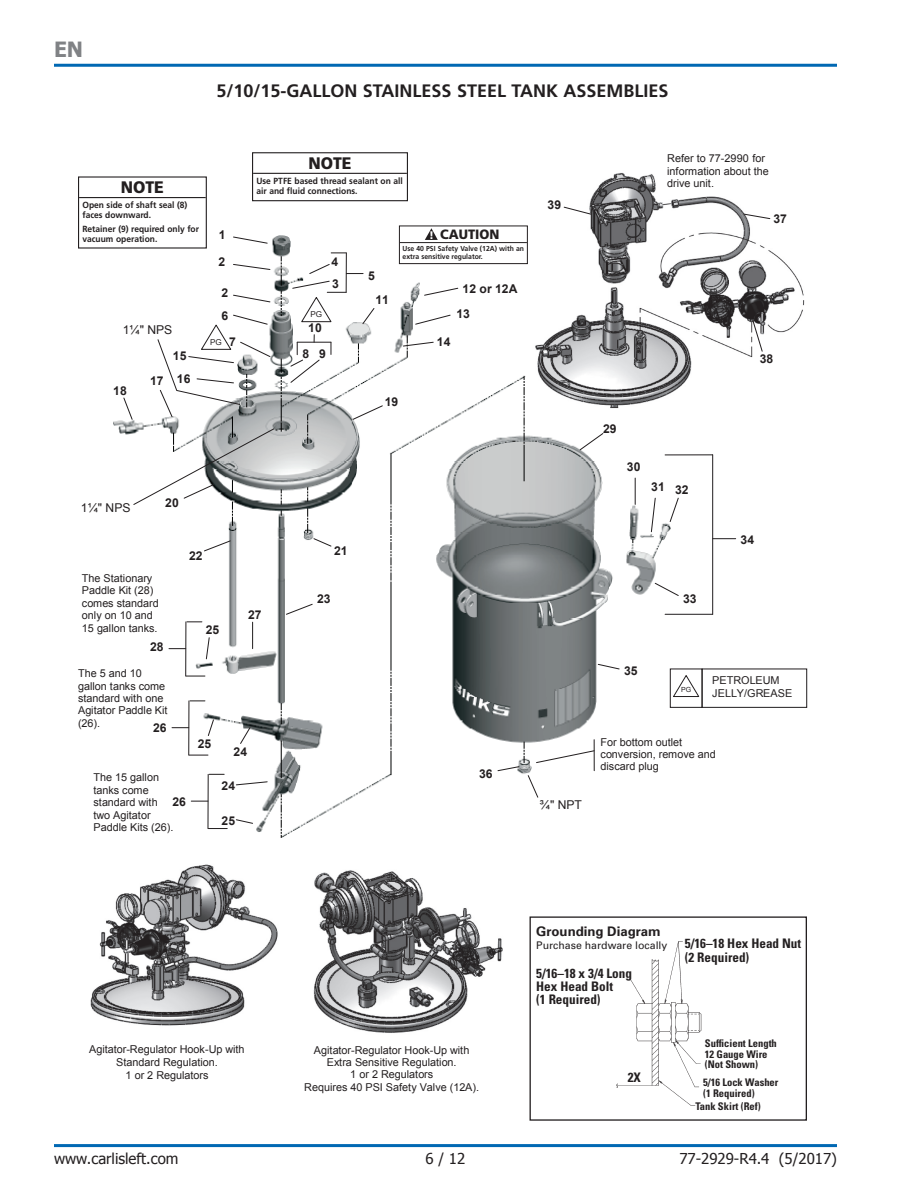
<style>
.page{position:relative;width:918px;height:1188px;background:#fff}
.page>*{position:absolute;margin:0;border:0;box-sizing:border-box;transform-origin:0 0}
.t1{font:700 21px "Tahoma";color:#808285}
.t2{font:700 18px "Frutiger";color:#231f20}
.t3{font:900 16.65px "Frutiger";color:#231f20;scale:.95 1}
.t4{font:15px "Tahoma";color:#231f20}
.t5{font:900 13.5px "Frutiger";color:#231f20;scale:.95 1}
.t6{font:700 condensed 13.2px/13.2px "Univers";color:#231f20}
.t7{font:700 13.2px "Univers";color:#231f20}
.t8{font:700 12.15px/26.4px "Arial";letter-spacing:.005em;color:#231f20}
.t9{font:12.15px "Arial";color:#231f20}
.t10{font:900 10.95px "Frutiger";color:#fff}
.t11{font:10.8px/12.5px "Arial";letter-spacing:-.005em;color:#231f20}
.t12{font:700 condensed 10.5px/10.5px "Univers";color:#231f20}
.t13{font:10.5px "Univers";color:#231f20}
.t14{font:700 8.85px/10.1px "Frutiger";color:#231f20;scale:.95 1}
.t15{font:8.1px "Arial";color:#231f20}
.t16{font:700 7.2px/8.1px "Frutiger";color:#231f20;scale:.95 1}
.t17{font:7.05px "Arial";color:#231f20}
.s1{font-weight:700;font-size:12.15px}
</style>
<div class="page">
<img style="left:113px;top:230px;width:562px;height:608px">
<img style="left:90px;top:864px;width:413px;height:169px">
<img style="left:530px;top:173px;width:275px;height:250px">
<svg style="left:232px;top:236px;width:36px;height:8px"></svg>
<svg style="left:232px;top:263px;width:39px;height:8px"></svg>
<svg style="left:232px;top:294px;width:39px;height:9px"></svg>
<svg style="left:423px;top:287px;width:36px;height:9px"></svg>
<svg style="left:414px;top:314px;width:37px;height:11px"></svg>
<svg style="left:402px;top:341px;width:32px;height:6px"></svg>
<svg style="left:203px;top:540px;width:29px;height:12px"></svg>
<svg style="left:285px;top:603px;width:29px;height:13px"></svg>
<svg style="left:579px;top:432px;width:25px;height:19px"></svg>
<svg style="left:635px;top:478px;width:1px;height:26px"></svg>
<svg style="left:123px;top:397px;width:10px;height:24px"></svg>
<svg style="left:331px;top:252px;width:15px;height:1px"></svg>
<hr style="left:346px;top:253px;width:1px;height:39px;background:#231f20">
<svg style="left:207px;top:719px;width:8px;height:18px"></svg>
<svg style="left:239px;top:726px;width:12px;height:19px"></svg>
<svg style="left:190px;top:700px;width:15px;height:1px"></svg>
<svg style="left:189px;top:755px;width:19px;height:1px"></svg>
<hr style="left:188px;top:701px;width:1px;height:54px;background:#231f20">
<svg style="left:172px;top:727px;width:17px;height:1px"></svg>
<svg style="left:650px;top:497px;width:6px;height:36px"></svg>
<svg style="left:669px;top:497px;width:10px;height:26px"></svg>
<svg style="left:654px;top:582px;width:25px;height:15px"></svg>
<svg style="left:597px;top:663px;width:23px;height:7px"></svg>
<hr style="left:665px;top:614px;width:48px;height:1px;background:#231f20">
<hr style="left:712px;top:455px;width:1px;height:159px;background:#231f20">
<svg style="left:713px;top:538px;width:23px;height:1px"></svg>
<hr style="left:665px;top:454px;width:48px;height:1px;background:#231f20">
<svg style="left:497px;top:766px;width:23px;height:6px"></svg>
<svg style="left:209px;top:774px;width:15px;height:1px"></svg>
<svg style="left:209px;top:828px;width:18px;height:1px"></svg>
<hr style="left:207px;top:774px;width:2px;height:55px;background:#231f20">
<svg style="left:191px;top:801px;width:17px;height:1px"></svg>
<svg style="left:235px;top:819px;width:19px;height:6px"></svg>
<svg style="left:235px;top:781px;width:33px;height:5px"></svg>
<svg style="left:187px;top:621px;width:15px;height:1px"></svg>
<svg style="left:186px;top:676px;width:19px;height:1px"></svg>
<hr style="left:185px;top:622px;width:1px;height:54px;background:#231f20">
<svg style="left:169px;top:648px;width:16px;height:1px"></svg>
<svg style="left:252px;top:622px;width:1px;height:27px"></svg>
<svg style="left:205px;top:637px;width:5px;height:23px"></svg>
<svg style="left:313px;top:537px;width:19px;height:10px"></svg>
<hr style="left:297px;top:342px;width:34px;height:1px;background:#231f20">
<svg style="left:330px;top:342px;width:1px;height:12px"></svg>
<svg style="left:290px;top:335px;width:31px;height:49px"></svg>
<svg style="left:292px;top:263px;width:83px;height:62px"></svg>
<svg style="left:352px;top:405px;width:32px;height:16px"></svg>
<svg style="left:535px;top:750px;width:59px;height:14px"></svg>
<hr style="left:594px;top:740px;width:1px;height:31px;background:#231f20">
<div style="left:670px;top:668px;width:33px;height:40px;border:1px solid #231f20"></div>
<svg style="left:672px;top:674px;width:28px;height:23px"></svg>
<div style="left:702px;top:668px;width:105px;height:40px;border:1px solid #231f20"></div>
<svg style="left:157px;top:314px;width:114px;height:104px"></svg>
<svg style="left:133px;top:428px;width:142px;height:78px"></svg>
<svg style="left:527px;top:774px;width:12px;height:24px"></svg>
<svg style="left:751px;top:319px;width:12px;height:33px"></svg>
<svg style="left:563px;top:206px;width:29px;height:9px"></svg>
<svg style="left:743px;top:213px;width:28px;height:7px"></svg>
<div style="left:530px;top:916px;width:277px;height:205px;border:1px solid #231f20"></div>
<img style="left:616px;top:941px;width:86px;height:165px">
<hr style="left:253px;top:173px;width:154px;height:1px;background:#231f20">
<div style="left:252px;top:152px;width:156px;height:49px;border:1px solid #231f20"></div>
<hr style="left:400px;top:242px;width:127px;height:1px;background:#231f20">
<div style="left:399px;top:225px;width:129px;height:39px;border:1px solid #231f20"></div>
<svg style="left:425px;top:228px;width:13px;height:12px"></svg>
<hr style="left:79px;top:197px;width:127px;height:1px;background:#231f20">
<div style="left:78px;top:176px;width:129px;height:73px;border:1px solid #231f20"></div>
<hr style="left:54px;top:64px;width:783px;height:3px;background:#0168b3">
<hr style="left:54px;top:1144px;width:783px;height:3px;background:#0168b3">
<h1 class="t1" style="left:54px;top:35px;width:31px">EN</h1>
<p class="t2" style="left:216px;top:80px;width:454px">5/10/15-GALLON STAINLESS STEEL TANK ASSEMBLIES</p>
<p class="t3" style="left:121px;top:177px;width:47px">NOTE</p>
<p class="t14" style="left:82px;top:200px;width:112px">Open side of shaft seal (8) faces downward.</p>
<p class="t14" style="left:82px;top:224px;width:124px">Retainer (9) required only for vacuum operation.</p>
<p class="t9" style="left:123px;top:323px;width:51px">1¼" NPS</p>
<p class="t8" style="left:218px;top:222px;width:9px">1<br>2</p>
<p class="t8" style="left:222px;top:280px;width:8px">2</p>
<p class="t8" style="left:222px;top:303px;width:8px">6</p>
<p class="t15" style="left:210px;top:338px;width:27px">PG <span class="s1">7</span></p>
<p class="t3" style="left:308px;top:153px;width:47px">NOTE</p>
<p class="t14" style="left:256px;top:176px;width:156px">Use PTFE based thread sealant on all air and fluid connections.</p>
<p class="t15" style="left:311px;top:310px;width:13px">PG</p>
<p class="t8" style="left:308px;top:315px;width:15px">10</p>
<p class="t8" style="left:331px;top:249px;width:8px">4</p>
<p class="t8" style="left:332px;top:271px;width:8px">3</p>
<p class="t8" style="left:368px;top:262px;width:8px">5</p>
<p class="t8" style="left:375px;top:287px;width:15px">11</p>
<p class="t5" style="left:440px;top:226px;width:64px">CAUTION</p>
<p class="t16" style="left:403px;top:245px;width:129px">Use 40 PSI Safety Valve (12A) with an extra sensitive regulator.</p>
<p class="t10" style="left:429px;top:229px;width:6px">!</p>
<p class="t8" style="left:456px;top:276px;width:63px;line-height:24.9px;text-indent:6px">12 or 12A<br>13</p>
<p class="t8" style="left:437px;top:329px;width:15px">14</p>
<p class="t8" style="left:548px;top:192px;width:15px">39</p>
<p class="t11" style="left:667px;top:152px;width:103px">Refer to 77-2990 for information about the drive unit.</p>
<p class="t8" style="left:774px;top:206px;width:15px">37</p>
<p class="t8" style="left:113px;top:377px;width:15px">18</p>
<p class="t8" style="left:150px;top:368px;width:15px">17</p>
<p class="t8" style="left:173px;top:342px;width:15px">15</p>
<p class="t8" style="left:302px;top:341px;width:25px">8 9</p>
<p class="t8" style="left:177px;top:366px;width:15px">16</p>
<p class="t9" style="left:81px;top:501px;width:51px">1¼" NPS</p>
<p class="t8" style="left:165px;top:490px;width:15px">20</p>
<p class="t8" style="left:189px;top:542px;width:15px">22</p>
<p class="t8" style="left:334px;top:537px;width:15px">21</p>
<p class="t11" style="left:82px;top:572px;width:78px">The Stationary<br>Paddle Kit (28) comes standard only on 10 and<br>15 gallon tanks.</p>
<p class="t11" style="left:78px;top:667px;width:91px">The 5 and 10 gallon tanks come standard with one<br>Agitator Paddle Kit (26).</p>
<p class="t8" style="left:150px;top:634px;width:15px">28</p>
<p class="t8" style="left:153px;top:715px;width:15px">26</p>
<p class="t11" style="left:93px;top:771px;width:81px">The 15 gallon tanks come standard with two Agitator<br>Paddle Kits (26).</p>
<p class="t8" style="left:172px;top:788px;width:15px">26</p>
<p class="t8" style="left:206px;top:617px;width:15px">25</p>
<p class="t8" style="left:248px;top:601px;width:15px">27</p>
<p class="t8" style="left:198px;top:730px;width:15px">25</p>
<p class="t8" style="left:234px;top:738px;width:15px">24</p>
<p class="t8" style="left:222px;top:773px;width:15px">24</p>
<p class="t8" style="left:222px;top:808px;width:15px">25</p>
<p class="t8" style="left:317px;top:586px;width:15px">23</p>
<p class="t8" style="left:385px;top:389px;width:15px">19</p>
<p class="t8" style="left:479px;top:761px;width:15px">36</p>
<p class="t11" style="left:89px;top:1043px;width:157px;text-align:center">Agitator-Regulator Hook-Up with<br>Standard Regulation.<br>1 or 2 Regulators</p>
<p class="t11" style="left:304px;top:1044px;width:176px;text-align:center">Agitator-Regulator Hook-Up with<br>Extra Sensitive Regulation.<br>1 or 2 Regulators<br>Requires 40 PSI Safety Valve (12A).</p>
<p class="t8" style="left:603px;top:415px;width:15px">29</p>
<p class="t8" style="left:627px;top:453px;width:15px">30</p>
<p class="t8" style="left:651px;top:474px;width:15px">31</p>
<p class="t8" style="left:675px;top:477px;width:15px">32</p>
<p class="t8" style="left:683px;top:586px;width:15px">33</p>
<p class="t8" style="left:760px;top:346px;width:15px">38</p>
<p class="t8" style="left:741px;top:526px;width:15px">34</p>
<p class="t8" style="left:624px;top:657px;width:15px">35</p>
<p class="t17" style="left:681px;top:686px;width:12px">PG</p>
<p class="t11" style="left:712px;top:674px;width:82px">PETROLEUM<br>JELLY/GREASE</p>
<p class="t9" style="left:540px;top:799px;width:44px">¾" NPT</p>
<p class="t11" style="left:600px;top:736px;width:117px">For bottom outlet conversion, remove and discard plug</p>
<p class="t7" style="left:536px;top:922px;width:126px">Grounding Diagram</p>
<p class="t13" style="left:536px;top:939px;width:133px">Purchase hardware locally</p>
<p class="t6" style="left:536px;top:967px;width:97px">5/16–18 x 3/4 Long</p>
<p class="t6" style="left:536px;top:980px;width:78px">Hex Head Bolt</p>
<p class="t6" style="left:536px;top:993px;width:66px">(1 Required)</p>
<p class="t6" style="left:628px;top:1070px;width:15px">2X</p>
<p class="t6" style="left:685px;top:937px;width:118px">5/16–18 Hex Head Nut (2 Required)</p>
<p class="t12" style="left:705px;top:1038px;width:74px">Sufficient Length</p>
<p class="t12" style="left:705px;top:1049px;width:64px">12 Gauge Wire</p>
<p class="t12" style="left:705px;top:1059px;width:55px">(Not Shown)</p>
<p class="t12" style="left:703px;top:1077px;width:77px">5/16 Lock Washer (1 Required)</p>
<p class="t12" style="left:695px;top:1101px;width:67px">Tank Skirt (Ref)</p>
<h3 class="t4" style="left:54px;top:1148px;width:126px">www.carlisleft.com</h3>
<h3 class="t4" style="left:426px;top:1148px;width:41px">6 / 12</h3>
<h3 class="t4" style="left:679px;top:1148px;width:159px">77-2929-R4.4 (5/2017)</h3>
</div>
